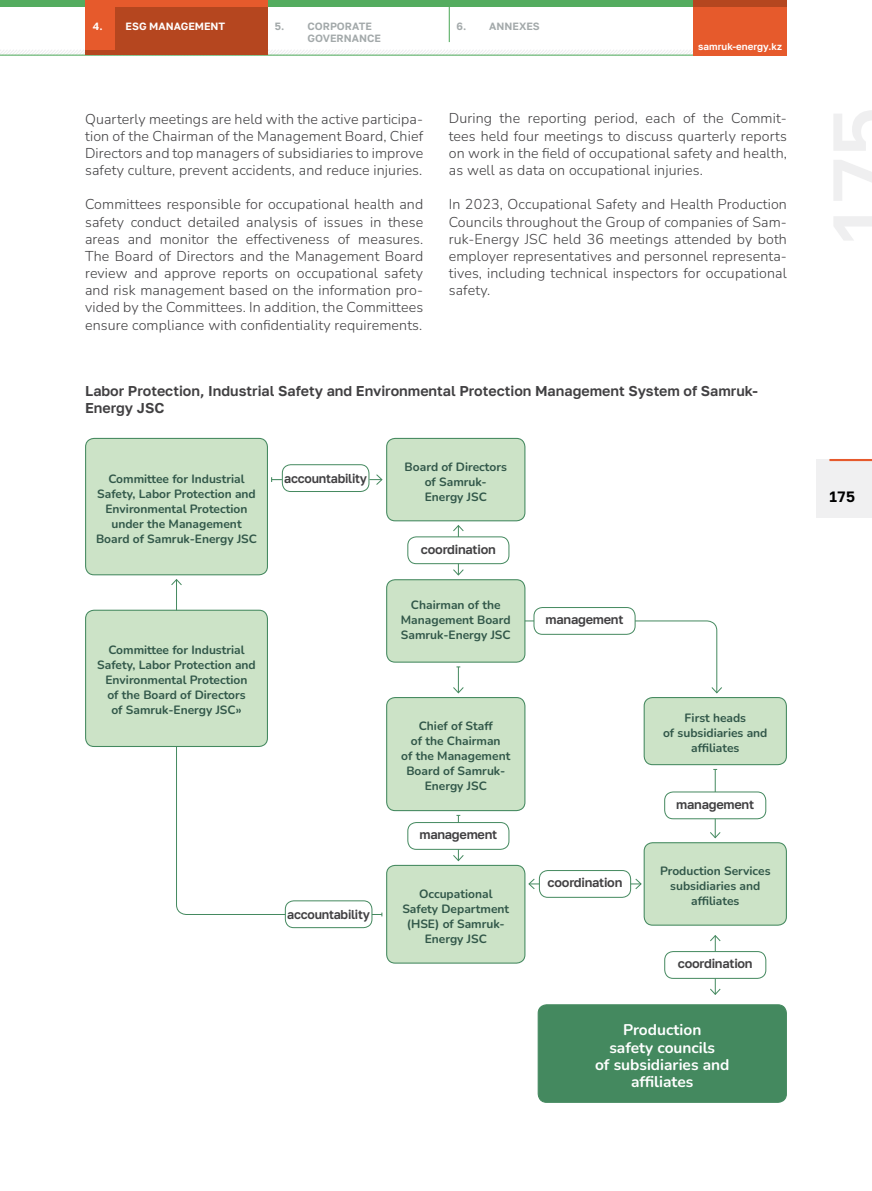
<style>
.page{position:relative;width:872px;height:1191px;background:#fff}
.page>*{position:absolute;margin:0;border:0;box-sizing:border-box;transform-origin:0 0}
.t1{font:700 15.45px/17.2px "Nunito";color:#fff;text-align:center}
.t2{font:600 15px "Golos Text";color:#000}
.t3{font:300 14.25px/17.1px "Nunito";letter-spacing:.01em;color:#414042;text-align:justify}
.t4{font:600 14.25px/17.1px "Golos Text";color:#414042}
.t5{font:600 12.75px "Golos Text";letter-spacing:-.02em;color:#414042}
.t6{font:700 12px/15px "Nunito";color:#315749;text-align:center}
.t7{font:600 10.5px/12px "Golos Text";color:#a3a9aa}
.t8{font:600 10.5px "Golos Text";color:#fff}
.t9{font:600 9.75px "Golos Text";color:#fff}
</style>
<div class="page">
<svg style="left:515px;top:619px;width:207px;height:75px"></svg>
<svg style="left:176px;top:742px;width:207px;height:174px"></svg>
<hr style="left:458px;top:815px;width:1px;height:45px;background:#44895f">
<svg style="left:453px;top:854px;width:11px;height:8px"></svg>
<hr style="left:715px;top:769px;width:1px;height:68px;background:#44895f">
<svg style="left:710px;top:831px;width:11px;height:8px"></svg>
<div style="left:282px;top:464px;width:87px;height:28px;border:1px solid #44895f;border-radius:9px"></div>
<div style="left:285px;top:901px;width:87px;height:26px;background:#fff;border-radius:9px"></div>
<div style="left:285px;top:900px;width:87px;height:28px;border:1px solid #44895f;border-radius:9px"></div>
<div style="left:534px;top:607px;width:101px;height:27px;background:#fff;border-radius:9px"></div>
<div style="left:533px;top:607px;width:102px;height:28px;border:1px solid #44895f;border-radius:9px"></div>
<div style="left:664px;top:792px;width:101px;height:26px;background:#fff;border-radius:9px"></div>
<div style="left:664px;top:791px;width:102px;height:28px;border:1px solid #44895f;border-radius:9px"></div>
<div style="left:408px;top:822px;width:101px;height:27px;background:#fff;border-radius:9px"></div>
<div style="left:407px;top:822px;width:102px;height:27px;border:1px solid #44895f;border-radius:9px"></div>
<hr style="left:458px;top:525px;width:1px;height:50px;background:#44895f">
<svg style="left:453px;top:568px;width:11px;height:8px"></svg>
<svg style="left:453px;top:525px;width:11px;height:7px"></svg>
<hr style="left:715px;top:935px;width:1px;height:59px;background:#44895f">
<svg style="left:710px;top:987px;width:11px;height:8px"></svg>
<svg style="left:710px;top:935px;width:11px;height:7px"></svg>
<hr style="left:529px;top:883px;width:112px;height:1px;background:#44895f">
<svg style="left:634px;top:878px;width:8px;height:11px"></svg>
<svg style="left:528px;top:878px;width:7px;height:11px"></svg>
<div style="left:408px;top:537px;width:101px;height:26px;background:#fff;border-radius:9px"></div>
<div style="left:407px;top:536px;width:102px;height:28px;border:1px solid #44895f;border-radius:9px"></div>
<div style="left:539px;top:870px;width:91px;height:27px;background:#fff;border-radius:9px"></div>
<div style="left:539px;top:870px;width:92px;height:27px;border:1px solid #44895f;border-radius:9px"></div>
<div style="left:664px;top:951px;width:102px;height:27px;background:#fff;border-radius:9px"></div>
<div style="left:664px;top:951px;width:102px;height:27px;border:1px solid #44895f;border-radius:9px"></div>
<svg style="left:271px;top:477px;width:11px;height:5px"></svg>
<svg style="left:369px;top:473px;width:14px;height:13px"></svg>
<hr style="left:176px;top:579px;width:1px;height:37px;background:#44895f">
<svg style="left:171px;top:579px;width:11px;height:6px"></svg>
<svg style="left:453px;top:666px;width:11px;height:28px"></svg>
<div style="left:387px;top:438px;width:138px;height:83px;background:#cce3c7;border-radius:9px"></div>
<div style="left:386px;top:438px;width:139px;height:83px;border:1px solid #44895f;border-radius:9px"></div>
<div style="left:86px;top:438px;width:181px;height:137px;background:#cce3c7;border-radius:9px"></div>
<div style="left:85px;top:438px;width:183px;height:137px;border:1px solid #44895f;border-radius:9px"></div>
<div style="left:86px;top:610px;width:181px;height:136px;background:#cce3c7;border-radius:9px"></div>
<div style="left:85px;top:609px;width:183px;height:138px;border:1px solid #44895f;border-radius:9px"></div>
<div style="left:387px;top:697px;width:138px;height:113px;background:#cce3c7;border-radius:9px"></div>
<div style="left:386px;top:697px;width:139px;height:114px;border:1px solid #44895f;border-radius:9px"></div>
<div style="left:538px;top:1004px;width:248px;height:98px;background:#44895f;border-radius:9px"></div>
<div style="left:537px;top:1004px;width:250px;height:98px;border:1px solid #44895f;border-radius:9px"></div>
<div style="left:387px;top:865px;width:138px;height:98px;background:#cce3c7;border-radius:9px"></div>
<div style="left:386px;top:865px;width:139px;height:98px;border:1px solid #44895f;border-radius:9px"></div>
<div style="left:387px;top:580px;width:138px;height:82px;background:#cce3c7;border-radius:9px"></div>
<div style="left:386px;top:579px;width:139px;height:83px;border:1px solid #44895f;border-radius:9px"></div>
<div style="left:644px;top:697px;width:142px;height:67px;background:#cce3c7;border-radius:9px"></div>
<div style="left:643px;top:697px;width:144px;height:68px;border:1px solid #44895f;border-radius:9px"></div>
<div style="left:644px;top:842px;width:142px;height:83px;background:#cce3c7;border-radius:9px"></div>
<div style="left:643px;top:842px;width:144px;height:83px;border:1px solid #44895f;border-radius:9px"></div>
<div style="left:0;top:0;width:693px;height:6px;background:#54ac5f"></div>
<svg style="left:0;top:50px;width:693px;height:5px"></svg>
<hr style="left:0;top:55px;width:723px;height:1px;background:#54ac5f">
<div style="left:816px;top:459px;width:56px;height:58px;background:#efeff0"></div>
<hr style="left:829px;top:459px;width:43px;height:2px;background:#e65a2c">
<hr style="left:449px;top:0;width:1px;height:42px;background:#54ac5f">
<div style="left:693px;top:0;width:94px;height:56px;background:#e65a2c"></div>
<div style="left:693px;top:0;width:94px;height:6px;background:#b5461f"></div>
<div style="left:85px;top:0;width:183px;height:55px;background:#b5461f"></div>
<div style="left:85px;top:0;width:183px;height:6px;background:#e65a2c"></div>
<div style="left:85px;top:0;width:30px;height:49px;background:#e65a2c"></div>
<p class="t8" style="left:93px;top:20px;width:134px">4. Esg management</p>
<p class="t7" style="left:275px;top:20px;width:11px">5.</p>
<p class="t7" style="left:456px;top:20px;width:85px">6. Annexes</p>
<p class="t7" style="left:307px;top:20px;width:75px">Corporate governance</p>
<p class="t9" style="left:698px;top:41px;width:85px">samruk-energy.kz</p>
<p class="t3" style="left:85px;top:109px;width:340px">Quarterly meetings are held with the active participa&shy;tion of the Chairman of the Management Board, Chief Directors and top managers of subsidiaries to improve safety culture, prevent accidents, and reduce injuries.</p>
<p class="t3" style="left:85px;top:195px;width:340px">Committees responsible for occupational health and safety conduct detailed analysis of issues in these areas and monitor the effectiveness of measures.<br>The Board of Directors and the Management Board review and approve reports on occupational safety and risk management based on the information pro&shy;vided by the Committees. In addition, the Committees ensure compliance with confidentiality requirements.</p>
<p class="t3" style="left:449px;top:109px;width:340px">During the reporting period, each of the Commit&shy;tees held four meetings to discuss quarterly reports on work in the field of occupational safety and health, as well as data on occupational injuries.</p>
<p class="t3" style="left:449px;top:195px;width:340px">In 2023, Occupational Safety and Health Production Councils throughout the Group of companies of Sam&shy;ruk-Energy JSC held 36 meetings attended by both employer representatives and personnel representa&shy;tives, including technical inspectors for occupational safety.</p>
<p class="t4" style="left:85px;top:382px;width:674px">Labor Protection, I ndustrial Safety and Environmental Protection Management System of Samruk-<br>Energy JSC</p>
<p class="t6" style="left:96px;top:470px;width:162px">Committee for Industrial<br>Safety, Labor Protection and<br>Environmental Protection under the Management<br>Board of Samruk-Energy JSC</p>
<p class="t5" style="left:284px;top:470px;width:84px">accountability</p>
<p class="t6" style="left:97px;top:642px;width:160px">Committee for Industrial<br>Safety, Labor Protection and<br>Environmental Protection<br>of the Board of Directors<br>of Samruk-Energy JSC»</p>
<p class="t5" style="left:287px;top:906px;width:84px">accountability</p>
<p class="t6" style="left:405px;top:458px;width:104px">Board of Directors of Samruk-<br>Energy JSC</p>
<p class="t5" style="left:421px;top:541px;width:76px">coordination</p>
<p class="t6" style="left:401px;top:597px;width:111px">Chairman of the<br>Management Board<br>Samruk-Energy JSC</p>
<p class="t6" style="left:401px;top:718px;width:110px">Chief of Staff<br>of the Chairman<br>of the Management<br>Board of Samruk-<br>Energy JSC</p>
<p class="t5" style="left:419px;top:827px;width:79px">management</p>
<p class="t6" style="left:402px;top:885px;width:108px">Occupational<br>Safety Department (HSE) of Samruk-<br>Energy JSC</p>
<p class="t5" style="left:545px;top:612px;width:79px">management</p>
<p class="t5" style="left:547px;top:875px;width:76px">coordination</p>
<p class="t6" style="left:663px;top:710px;width:106px">First heads<br>of subsidiaries and affiliates</p>
<p class="t5" style="left:676px;top:796px;width:79px">management</p>
<p class="t6" style="left:660px;top:863px;width:112px">Production Services subsidiaries and affiliates</p>
<p class="t5" style="left:678px;top:956px;width:76px">coordination</p>
<p class="t1" style="left:595px;top:1020px;width:136px">Production<br>safety councils<br>of subsidiaries and affiliates</p>
<p class="t2" style="left:829px;top:487px;width:27px">175</p>
</div>
